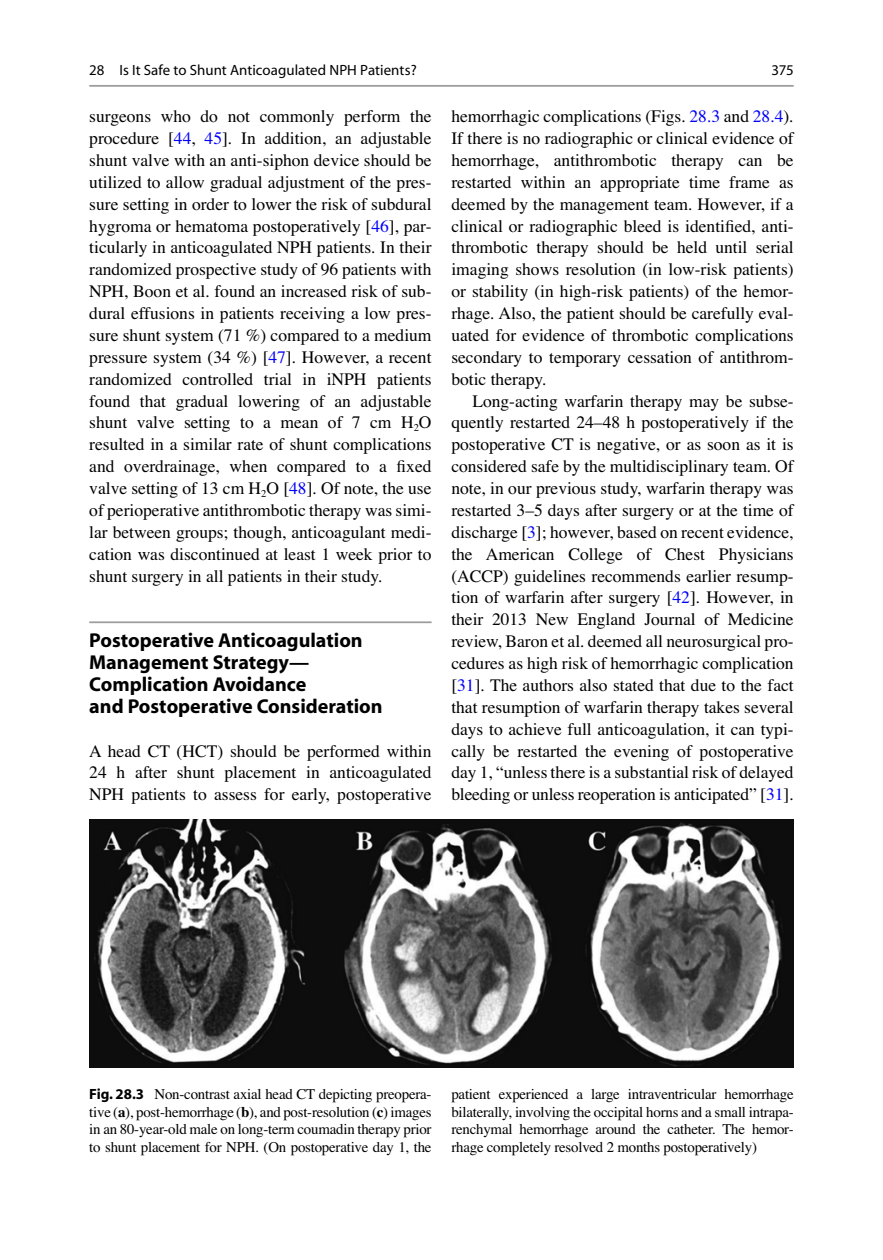
<style>
.page{position:relative;width:883px;height:1260px;background:#fff}
.page>*{position:absolute;margin:0;border:0;box-sizing:border-box;transform-origin:0 0}
.t1{font:700 20.12px/21.9px "Ykqnqp Myriad";color:#000}
.t2{font:17.5px/21.9px "Lxxqnb Times";color:#000;text-align:justify}
.t3{font:14.88px/17.5px "Lxxqnb Times";letter-spacing:-.015em;color:#000;text-align:justify}
.t4{font:14.88px "Ccxwcd Myriad";color:#000}
.s1{color:#0000fa}
.s2{font-family:"Ykqnqp Myriad";font-weight:700}
.s3{font-family:"Lnxmcm Times";font-weight:700}
</style>
<div class="page">
<hr style="left:89px;top:621px;width:343px;height:2px;background:#9c9c9c">
<img style="left:89px;top:819px;width:705px;height:249px">
<hr style="left:89px;top:85px;width:705px;height:2px;background:#9c9c9c">
<p class="t4" style="left:89px;top:64px;width:329px">28 Is It Safe to Shunt Anticoagulated NPH Patients?</p>
<p class="t2" style="left:89px;top:107px;width:344px">surgeons who do not commonly perform the procedure [ <span class="s1">44</span> , <span class="s1">45</span> ]. In addition, an adjustable shunt valve with an anti-siphon device should be utilized to allow gradual adjustment of the pres&shy;sure setting in order to lower the risk of subdural hygroma or hematoma postoperatively [ <span class="s1">46</span> ], par&shy;ticularly in anticoagulated NPH patients. In their randomized prospective study of 96 patients with NPH, Boon et al. found an increased risk of sub&shy;dural effusions in patients receiving a low pres&shy;sure shunt system (71 %) compared to a medium pressure system (34 %) [ <span class="s1">47</span> ]. However, a recent randomized controlled trial in iNPH patients found that gradual lowering of an adjustable shunt valve setting to a mean of 7 cm H <sub>2</sub> O resulted in a similar rate of shunt complications and overdrainage, when compared to a fixed valve setting of 13 cm H <sub>2</sub> O [ <span class="s1">48</span> ]. Of note, the use of perioperative antithrombotic therapy was simi&shy;lar between groups; though, anticoagulant medi&shy;cation was discontinued at least 1 week prior to shunt surgery in all patients in their study.</p>
<p class="t1" style="left:89px;top:631px;width:295px">Postoperative Anticoagulation<br>Management Strategy —<br>Complication Avoidance<br>and Postoperative Consideration</p>
<p class="t2" style="left:89px;top:741px;width:344px">A head CT (HCT) should be performed within 24 h after shunt placement in anticoagulated NPH patients to assess for early, postoperative</p>
<p class="t4" style="left:772px;top:64px;width:24px">375</p>
<p class="t2" style="left:451px;top:107px;width:344px">hemorrhagic complications (Figs. <span class="s1">28.3</span> and <span class="s1">28.4</span> ).<br>If there is no radiographic or clinical evidence of hemorrhage, antithrombotic therapy can be restarted within an appropriate time frame as deemed by the management team. However, if a clinical or radiographic bleed is identified, anti&shy;thrombotic therapy should be held until serial imaging shows resolution (in low-risk patients) or stability (in high-risk patients) of the hemor&shy;rhage. Also, the patient should be carefully eval&shy;uated for evidence of thrombotic complications secondary to temporary cessation of antithrom&shy;botic therapy.</p>
<p class="t2" style="left:451px;top:391px;width:344px;text-indent:21px">Long-acting warfarin therapy may be subse&shy;quently restarted 24–48 h postoperatively if the postoperative CT is negative, or as soon as it is considered safe by the multidisciplinary team. Of note, in our previous study, warfarin therapy was restarted 3–5 days after surgery or at the time of discharge [ <span class="s1">3</span> ]; however, based on recent evidence, the American College of Chest Physicians (ACCP) guidelines recommends earlier resump&shy;tion of warfarin after surgery [ <span class="s1">42</span> ]. However, in their 2013 New England Journal of Medicine review, Baron et al. deemed all neurosurgical pro&shy;cedures as high risk of hemorrhagic complication [ <span class="s1">31</span> ]. The authors also stated that due to the fact that resumption of warfarin therapy takes several days to achieve full anticoagulation, it can typi&shy;cally be restarted the evening of postoperative day 1, “unless there is a substantial risk of delayed bleeding or unless reoperation is anticipated” [ <span class="s1">31</span> ].</p>
<p class="t3" style="left:89px;top:1087px;width:344px"><span class="s2">Fig. 28.3</span> Non-contrast axial head CT depicting preopera&shy;tive ( <span class="s3">a</span> ), post-hemorrhage ( <span class="s3">b</span> ), and post-resolution ( <span class="s3">c</span> ) images in an 80-year-old male on long-term coumadin therapy prior to shunt placement for NPH. (On postoperative day 1, the</p>
<p class="t3" style="left:451px;top:1087px;width:344px">patient experienced a large intraventricular hemorrhage bilaterally, involving the occipital horns and a small intrapa&shy;renchymal hemorrhage around the catheter. The hemor&shy;rhage completely resolved 2 months postoperatively)</p>
</div>
